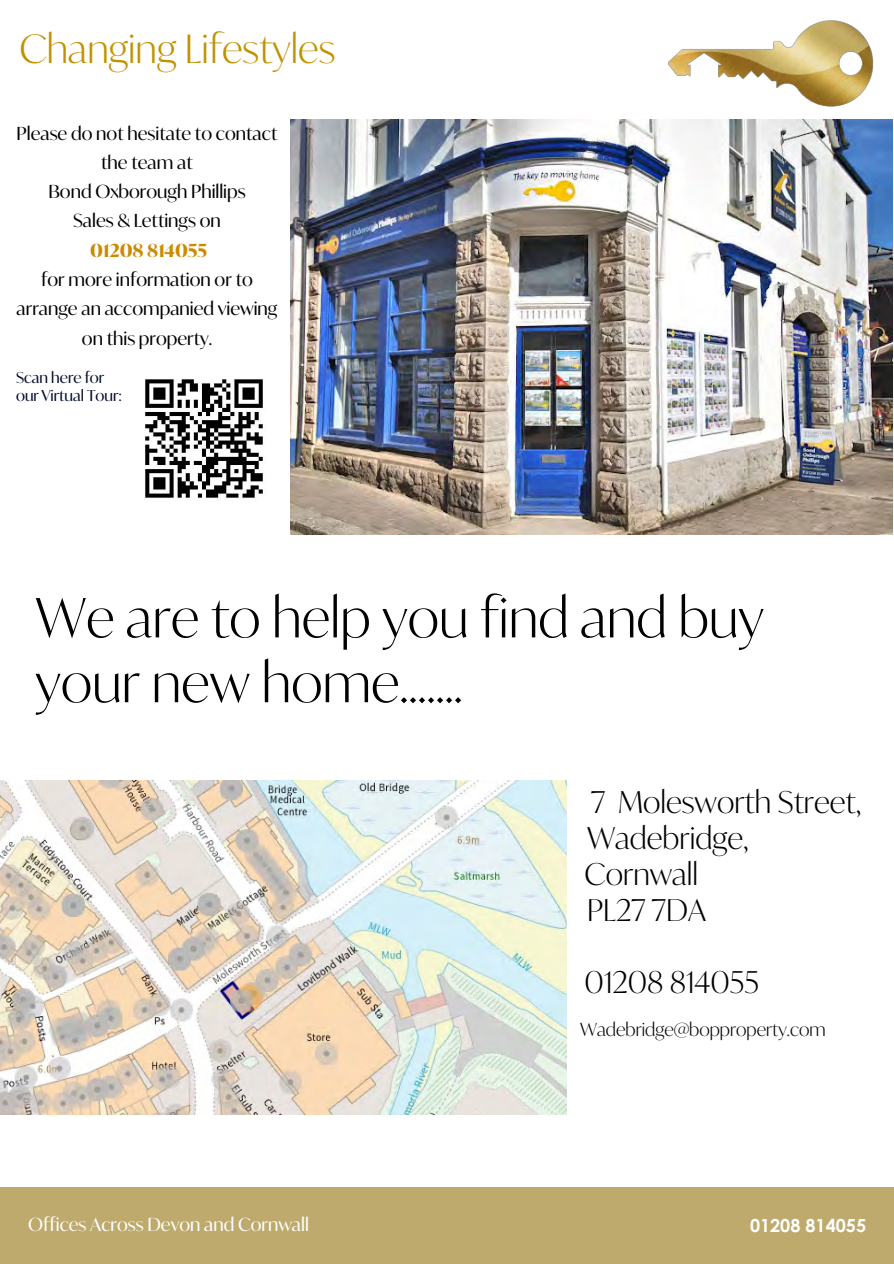
<style>
.page{position:relative;width:894px;height:1264px;background:#fff}
.page>*{position:absolute;margin:0;border:0;box-sizing:border-box;transform-origin:0 0}
.t1{font:300 54px/64.8px "Ivy Mode";color:#000}
.t2{font:300 39px "Ivy Mode";color:#c19200}
.t3{font:300 30px/36px "Ivy Mode";color:#000}
.t4{font:18px/29.2px "Ivy Mode";color:#000;text-align:center}
.t5{font:18px "Ivy Mode";color:#fff}
.t6{font:300 18px "Ivy Mode";color:#000}
.t7{font:700 18px "Century Gothic";color:#fff}
.t8{font:700 18px "Ivy Mode";color:#cc8a00}
.t9{font:15px/18px "Ivy Mode";color:#000a29}
</style>
<div class="page">
<img style="left:291px;top:119px;width:601px;height:416px">
<img style="left:1px;top:781px;width:565px;height:333px">
<div style="left:0;top:1187px;width:893px;height:76px;background:#beaa6c"></div>
<img style="left:145px;top:379px;width:118px;height:119px">
<img style="left:668px;top:20px;width:206px;height:87px">
<h2 class="t2" style="left:19px;top:22px;width:317px">Changing Lifestyles</h2>
<p class="t4" style="left:17px;top:118px;width:262px">Please do not hesitate to contact the team at<br>Bond Oxborough Phillips<br>Sales &amp; Lettings on</p>
<p class="t8" style="left:90px;top:238px;width:118px">01208 814055</p>
<p class="t4" style="left:17px;top:264px;width:262px">for more information or to arrange an accompanied viewing on this property.</p>
<p class="t9" style="left:16px;top:368px;width:107px">Scan here for our Virtual Tour:</p>
<h1 class="t1" style="left:35px;top:584px;width:729px">We are to help you find and buy your new home.......</h1>
<h3 class="t3" style="left:584px;top:783px;width:278px">7 Molesworth Street,<br>Wadebridge,<br>Cornwall<br>PL27 7DA</h3>
<h3 class="t3" style="left:584px;top:963px;width:176px">01208 814055</h3>
<p class="t6" style="left:580px;top:1017px;width:247px">Wadebridge@bopproperty.com</p>
<p class="t5" style="left:28px;top:1212px;width:282px">Offices Across Devon and Cornwall</p>
<p class="t7" style="left:749px;top:1211px;width:118px">01208 814055</p>
</div>
